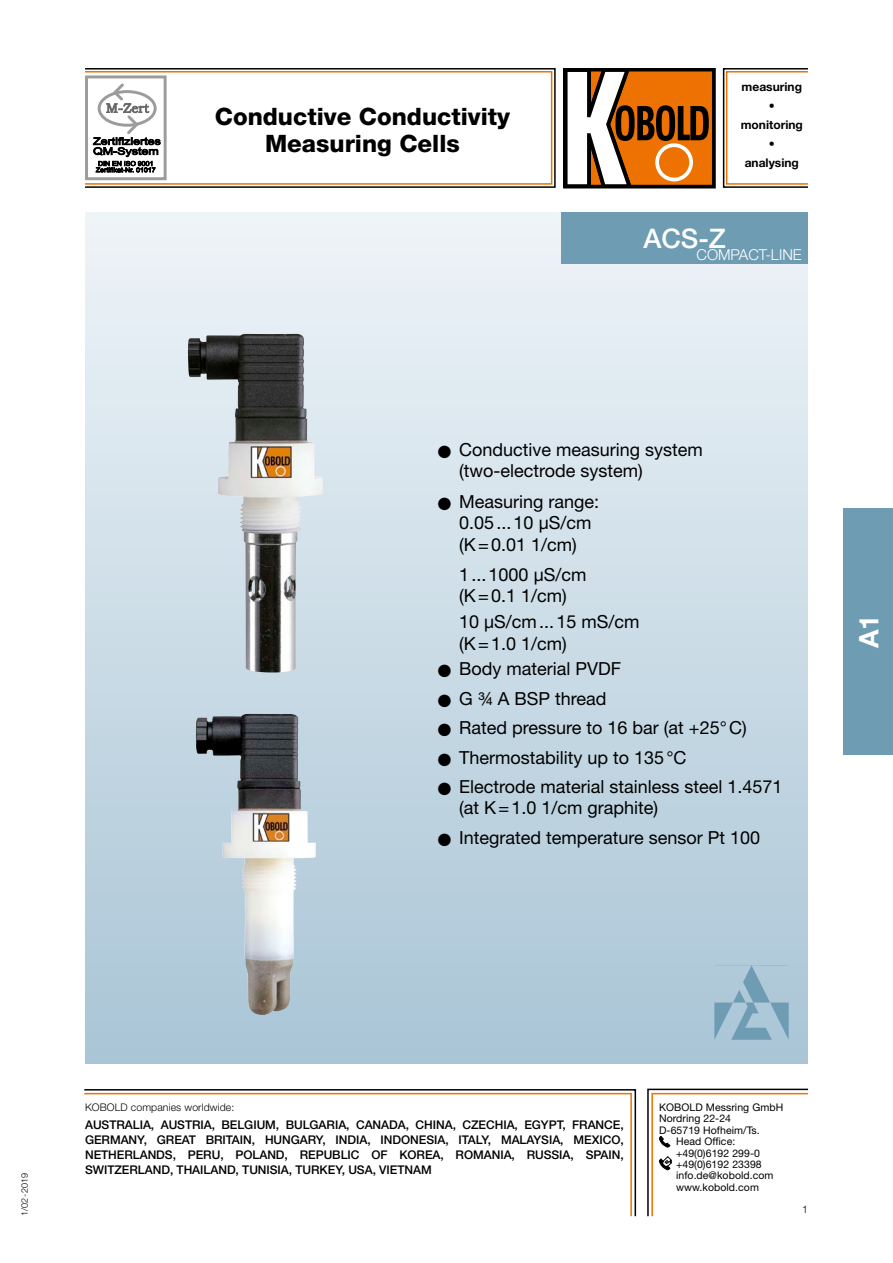
<style>
.page{position:relative;width:893px;height:1263px;background:#fff}
.page>*{position:absolute;margin:0;border:0;box-sizing:border-box;transform-origin:0 0}
.t1{font:500 27px "Helvetica Neue LT Std";color:#fff}
.t2{font:700 27px "Helvetica Neue LT Std";color:#fff}
.t3{font:800 24px/27px "Helvetica Neue LT Std";color:#000;text-align:center}
.t4{font:18px/29.5px "Helvetica Neue LT Std";color:#000}
.t5{font:300 15px "Helvetica Neue LT Std";color:#fff}
.t6{font:500 12px/15px "Helvetica Neue LT Std";letter-spacing:-.005em;color:#000;text-align:justify}
.t7{font:700 12px/19px "Helvetica Neue LT Std";color:#000;text-align:center}
.t8{font:10.5px "Helvetica Neue LT Std";letter-spacing:.005em;color:#000}
.t9{font:300 10.5px "Helvetica Neue LT Std";letter-spacing:.01em;color:#000}
.t10{font:300 9px "Helvetica Neue LT Std";color:#000}
</style>
<div class="page">
<div style="left:85px;top:213px;width:723px;height:850px;background:linear-gradient(to bottom,#eef4f8,#a9c5d5)"></div>
<div style="left:84px;top:71px;width:468px;height:114px;border:2px solid #ed7201"></div>
<div style="left:726px;top:71px;width:83px;height:114px;border:2px solid #ed7201"></div>
<div style="left:84px;top:68px;width:472px;height:120px;border:2px solid #000"></div>
<div style="left:723px;top:68px;width:86px;height:120px;border:2px solid #000"></div>
<svg style="left:563px;top:68px;width:149px;height:120px"></svg>
<div style="left:655px;top:143px;width:38px;height:38px;border:4px solid #fff;border-radius:50%"></div>
<div style="left:85px;top:75px;width:82px;height:105px;border:3px solid #9c9c9c"></div>
<svg style="left:93px;top:83px;width:68px;height:90px"></svg>
<svg style="left:714px;top:965px;width:75px;height:75px;background:#98b9cb"></svg>
<div style="left:561px;top:213px;width:247px;height:51px;background:#6d9cb3"></div>
<svg style="left:84px;top:1089px;width:553px;height:128px"></svg>
<div style="left:843px;top:508px;width:50px;height:247px;background:#6d9cb3"></div>
<img style="left:188px;top:334px;width:111px;height:339px">
<img style="left:196px;top:714px;width:101px;height:302px">
<svg style="left:647px;top:1088px;width:162px;height:129px"></svg>
<svg style="left:438px;top:446px;width:13px;height:12px"></svg>
<svg style="left:438px;top:497px;width:13px;height:13px"></svg>
<svg style="left:438px;top:665px;width:13px;height:12px"></svg>
<svg style="left:438px;top:694px;width:13px;height:13px"></svg>
<svg style="left:438px;top:724px;width:13px;height:12px"></svg>
<svg style="left:438px;top:753px;width:13px;height:13px"></svg>
<svg style="left:438px;top:783px;width:13px;height:12px"></svg>
<svg style="left:438px;top:833px;width:13px;height:13px"></svg>
<h2 class="t3" style="left:215px;top:103px;width:297px">Conductive Conductivity<br>Measuring Cells</h2>
<p class="t7" style="left:741px;top:77px;width:64px">measuring • monitoring • analysing</p>
<h1 class="t1" style="left:643px;top:222px;width:84px">ACS-Z</h1>
<p class="t5" style="left:696px;top:246px;width:107px">COMPACT-LINE</p>
<p class="t4" style="left:459px;top:439px;width:245px;line-height:21px">Conductive measuring system (two-electrode system)</p>
<p class="t4" style="left:459px;top:490px;width:142px;line-height:21.6px">Measuring range:<br>0.05...10 μS/cm (K=0.01 1/cm)</p>
<p class="t4" style="left:459px;top:563px;width:129px;line-height:21.6px">1...1000 μS/cm (K=0.1 1/cm)</p>
<p class="t4" style="left:459px;top:611px;width:182px;line-height:21.6px">10 μS/cm...15 mS/cm (K=1.0 1/cm)</p>
<p class="t4" style="left:459px;top:654px;width:325px">Body material PVDF<br>G ¾ A BSP thread<br>Rated pressure to 16 bar (at +25°C)<br>Thermostability up to 135°C<br>Electrode material stainless steel 1.4571</p>
<p class="t4" style="left:459px;top:793px;width:303px">(at K=1.0 1/cm graphite)<br>Integrated temperature sensor Pt 100</p>
<h1 class="t2" style="left:852px;top:648px;width:35px;rotate:-90deg">A1</h1>
<p class="t10" style="left:19px;top:1216px;width:45px;rotate:-90deg">1/02-2019</p>
<p class="t9" style="left:85px;top:1101px;width:151px">KOBOLD companies worldwide:</p>
<p class="t6" style="left:85px;top:1117px;width:540px">AUSTRALIA, AUSTRIA, BELGIUM, BULGARIA, CANADA, CHINA, CZECHIA, EGYPT, FRANCE, GERMANY, GREAT BRITAIN, HUNGARY, INDIA, INDONESIA, ITALY, MALAYSIA, MEXICO, NETHERLANDS, PERU, POLAND, REPUBLIC</p>
<p class="t6" style="left:371px;top:1147px;width:9px">OF</p>
<p class="t6" style="left:399px;top:1147px;width:18px">KOREA</p>
<p class="t6" style="left:440px;top:1147px;width:185px">, ROMANIA, RUSSIA, SPAIN,</p>
<p class="t6" style="left:85px;top:1162px;width:220px">SWITZERLAND, THAILAND, TUNISIA, TURKEY</p>
<p class="t6" style="left:342px;top:1162px;width:91px">, USA, VIETNAM</p>
<p class="t8" style="left:659px;top:1101px;width:126px">KOBOLD Messring GmbH</p>
<p class="t8" style="left:659px;top:1112px;width:74px">Nordring 22-24</p>
<p class="t8" style="left:659px;top:1124px;width:102px">D-65719 Hofheim/Ts.</p>
<p class="t8" style="left:676px;top:1135px;width:61px">Head Office:</p>
<p class="t8" style="left:676px;top:1146px;width:85px">+49(0)6192 299-0</p>
<p class="t8" style="left:676px;top:1158px;width:87px">+49(0)6192 23398</p>
<p class="t8" style="left:676px;top:1169px;width:99px">info.de@kobold.com</p>
<p class="t8" style="left:676px;top:1181px;width:84px">www.kobold.com</p>
<p class="t9" style="left:802px;top:1203px;width:7px">1</p>
</div>
